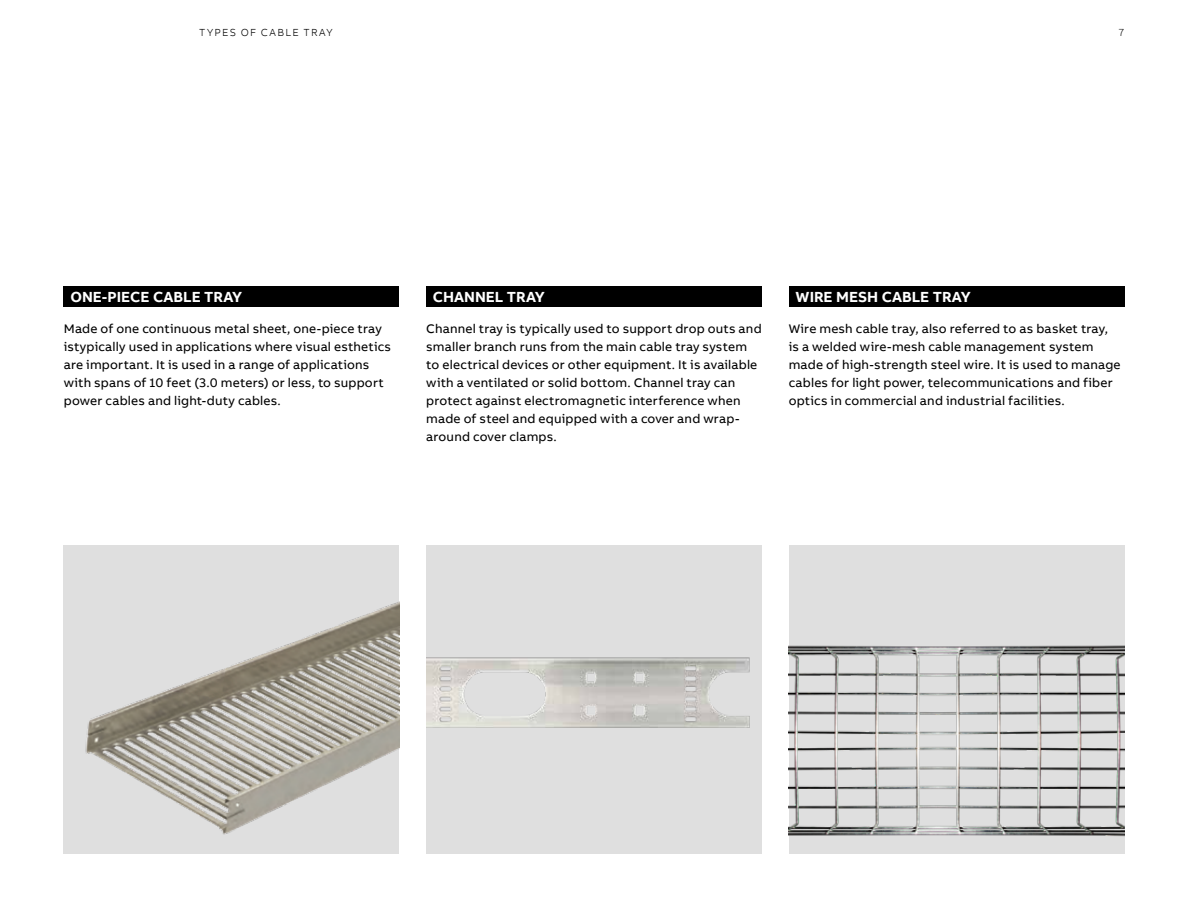
<style>
.page{position:relative;width:1188px;height:918px;background:#fff}
.page>*{position:absolute;margin:0;border:0;box-sizing:border-box;transform-origin:0 0}
.t1{font:700 15px "AB Bvoice";color:#fff}
.t2{font:12.75px/18px "AB Bvoice";letter-spacing:.015em;color:#000}
.t3{font:300 10.5px "AB Bvoice";letter-spacing:.13em;color:#000}
</style>
<div class="page">
<img style="left:789px;top:546px;width:335px;height:308px">
<img style="left:64px;top:546px;width:335px;height:308px">
<div style="left:426px;top:546px;width:336px;height:308px;background:#dfdfdf"></div>
<img style="left:426px;top:657px;width:324px;height:71px">
<div style="left:64px;top:287px;width:335px;height:20px;background:#000"></div>
<div style="left:426px;top:287px;width:336px;height:20px;background:#000"></div>
<div style="left:789px;top:287px;width:335px;height:20px;background:#000"></div>
<p class="t3" style="left:199px;top:26px;width:135px">TYPES OF CABLE TRAY</p>
<p class="t3" style="left:1119px;top:26px;width:7px">7</p>
<p class="t1" style="left:70px;top:287px;width:173px">ONE-PIECE CABLE TRAY</p>
<p class="t1" style="left:433px;top:287px;width:114px">CHANNEL TRAY</p>
<p class="t1" style="left:796px;top:287px;width:177px">WIRE MESH CABLE TRAY</p>
<p class="t2" style="left:64px;top:320px;width:329px">Made of one continuous metal sheet, one-piece tray istypically used in applications where visual esthetics are important. It is used in a range of applications with spans of 10 feet (3.0 meters) or less, to support power cables and light-duty cables.</p>
<p class="t2" style="left:426px;top:320px;width:337px">Channel tray is typically used to support drop outs and smaller branch runs from the main cable tray system to electrical devices or other equipment. It is available with a ventilated or solid bottom. Channel tray can protect against electromagnetic interference when made of steel and equipped with a cover and wrap&shy;around cover clamps.</p>
<p class="t2" style="left:789px;top:320px;width:333px">Wire mesh cable tray, also referred to as basket tray, is a welded wire-mesh cable management system made of high-strength steel wire. It is used to manage cables for light power, telecommunications and fiber optics in commercial and industrial facilities.</p>
</div>
